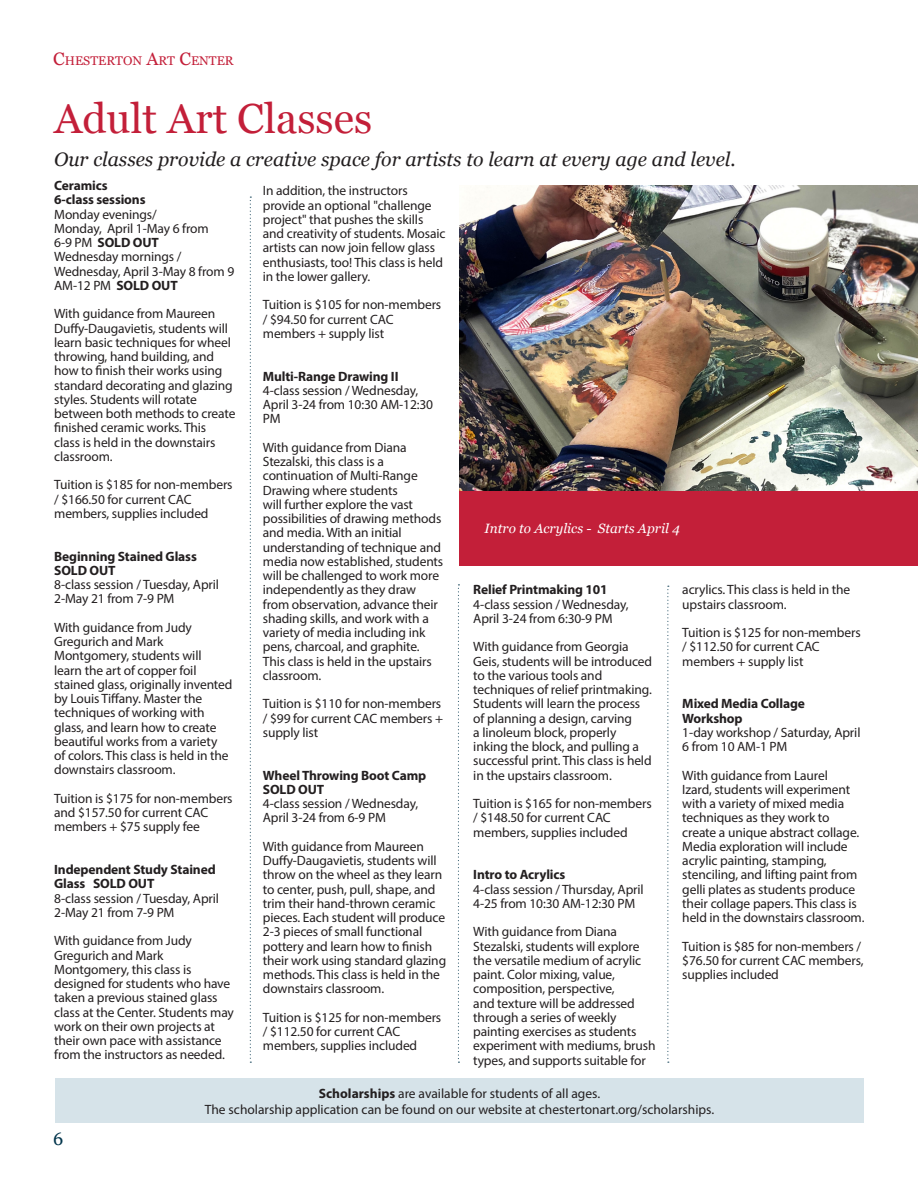
<style>
.page{position:relative;width:918px;height:1188px;background:#fff}
.page>*{position:absolute;margin:0;border:0;box-sizing:border-box;transform-origin:0 0}
.Headline_1{font:42px "Georgia";color:#c31f39}
.t1{font:italic 19.5px "Georgia";color:#231f20}
.t2{font:18px "Georgia";color:#00344b}
.t3{font:13.5px/14.2px "Myriad Pro";letter-spacing:-.01em;color:#231f20}
.t4{font:700 13.5px/14.2px "Myriad Pro";letter-spacing:-.01em;color:#231f20}
.Intro_text{font:italic 13.5px "Georgia";color:#fff}
.t5{font:12.6px "Georgia";color:#c31f39}
.s1{font-size:18px}
.s2{font-weight:400}
.s3{font-weight:700}
</style>
<div class="page">
<svg style="left:250px;top:197px;width:1px;height:866px"></svg>
<svg style="left:458px;top:584px;width:1px;height:479px"></svg>
<svg style="left:667px;top:586px;width:2px;height:477px"></svg>
<img style="left:459px;top:185px;width:458px;height:306px">
<div style="left:459px;top:491px;width:459px;height:75px;background:#c31f39"></div>
<div style="left:55px;top:1078px;width:809px;height:45px;background:#d6e3e9"></div>
<p class="t5" style="left:53px;top:51px;width:182px"><span class="s1">C</span>HESTERTON <span class="s1">A</span>RT <span class="s1">C</span>ENTER</p>
<p class="Headline_1" style="left:54px;top:87px;width:319px">Adult Art Classes</p>
<p class="t1" style="left:54px;top:145px;width:683px">Our classes provide a creative space for artists to learn at every age and level.</p>
<p class="t4" style="left:54px;top:178px;width:55px">Ceramics</p>
<p class="t4" style="left:54px;top:192px;width:93px">6-class sessions</p>
<p class="t3" style="left:54px;top:207px;width:104px">Monday evenings/</p>
<p class="t3" style="left:54px;top:221px;width:156px">Monday, April 1-May 6 from</p>
<p class="t4" style="left:54px;top:235px;width:106px"><span class="s2">6-9 PM</span> SOLD OUT</p>
<p class="t3" style="left:54px;top:250px;width:182px">Wednesday mornings /<br>Wednesday, April 3-May 8 from 9<br>AM-12 PM <span class="s3">SOLD OUT</span></p>
<p class="t3" style="left:54px;top:307px;width:183px">With guidance from Maureen<br>Duffy-Daugavietis, students will learn basic techniques for wheel throwing, hand building, and how to finish their works using standard decorating and glazing styles. Students will rotate between both methods to create finished ceramic works. This class is held in the downstairs classroom.</p>
<p class="t3" style="left:54px;top:478px;width:180px">Tuition is $185 for non-members / $166.50 for current CAC members, supplies included</p>
<p class="t4" style="left:54px;top:549px;width:144px">Beginning Stained Glass<br>SOLD OUT</p>
<p class="t3" style="left:54px;top:577px;width:166px">8-class session / Tuesday, April<br>2-May 21 from 7-9 PM</p>
<p class="t3" style="left:54px;top:620px;width:180px">With guidance from Judy<br>Gregurich and Mark<br>Montgomery, students will learn the art of copper foil stained glass, originally invented by Louis Tiffany. Master the techniques of working with glass, and learn how to create beautiful works from a variety<br>of colors. This class is held in the downstairs classroom.</p>
<p class="t3" style="left:54px;top:791px;width:180px">Tuition is $175 for non-members and $157.50 for current CAC members + $75 supply fee</p>
<p class="t4" style="left:54px;top:862px;width:163px">Independent Study Stained<br>Glass SOLD OUT</p>
<p class="t3" style="left:54px;top:891px;width:166px">8-class session / Tuesday, April<br>2-May 21 from 7-9 PM</p>
<p class="t3" style="left:54px;top:934px;width:181px">With guidance from Judy<br>Gregurich and Mark<br>Montgomery, this class is designed for students who have taken a previous stained glass class at the Center. Students may work on their own projects at their own pace with assistance from the instructors as needed.</p>
<p class="t3" style="left:263px;top:184px;width:184px">In addition, the instructors provide an optional "challenge project" that pushes the skills and creativity of students. Mosaic artists can now join fellow glass enthusiasts, too! This class is held in the lower gallery.</p>
<p class="t3" style="left:263px;top:298px;width:180px">Tuition is $105 for non-members / $94.50 for current CAC members + supply list</p>
<p class="t4" style="left:263px;top:369px;width:137px">Multi-Range Drawing II</p>
<p class="t3" style="left:263px;top:383px;width:172px">4-class session / Wednesday,<br>April 3-24 from 10:30 AM-12:30<br>PM</p>
<p class="t3" style="left:263px;top:440px;width:182px">With guidance from Diana<br>Stezalski, this class is a continuation of Multi-Range<br>Drawing where students<br>will further explore the vast possibilities of drawing methods and media. With an initial understanding of technique and media now established, students will be challenged to work more independently as they draw from observation, advance their shading skills, and work with a variety of media including ink pens, charcoal, and graphite.<br>This class is held in the upstairs classroom.</p>
<p class="t3" style="left:263px;top:697px;width:182px">Tuition is $110 for non-members / $99 for current CAC members + supply list</p>
<p class="t4" style="left:263px;top:768px;width:165px">Wheel Throwing Boot Camp<br>SOLD OUT</p>
<p class="t3" style="left:263px;top:796px;width:157px">4-class session / Wednesday,<br>April 3-24 from 6-9 PM</p>
<p class="t3" style="left:263px;top:839px;width:185px">With guidance from Maureen<br>Duffy-Daugavietis, students will throw on the wheel as they learn to center, push, pull, shape, and trim their hand-thrown ceramic pieces. Each student will produce<br>2-3 pieces of small functional pottery and learn how to finish their work using standard glazing methods. This class is held in the downstairs classroom.</p>
<p class="t3" style="left:263px;top:1010px;width:180px">Tuition is $125 for non-members / $112.50 for current CAC members, supplies included</p>
<p class="Intro_text" style="left:485px;top:519px;width:197px">Intro to Acrylics - Starts April 4</p>
<p class="t4" style="left:473px;top:582px;width:136px">Relief Printmaking 101</p>
<p class="t3" style="left:473px;top:597px;width:157px">4-class session / Wednesday,<br>April 3-24 from 6:30-9 PM</p>
<p class="t3" style="left:473px;top:640px;width:180px">With guidance from Georgia<br>Geis, students will be introduced to the various tools and techniques of relief printmaking.<br>Students will learn the process of planning a design, carving<br>a linoleum block, properly inking the block, and pulling a successful print. This class is held in the upstairs classroom.</p>
<p class="t3" style="left:473px;top:796px;width:180px">Tuition is $165 for non-members / $148.50 for current CAC members, supplies included</p>
<p class="t4" style="left:473px;top:867px;width:93px">Intro to Acrylics</p>
<p class="t3" style="left:473px;top:882px;width:172px">4-class session / Thursday, April<br>4-25 from 10:30 AM-12:30 PM</p>
<p class="t3" style="left:473px;top:925px;width:184px">With guidance from Diana<br>Stezalski, students will explore the versatile medium of acrylic paint. Color mixing, value, composition, perspective,<br>and texture will be addressed through a series of weekly painting exercises as students experiment with mediums, brush types, and supports suitable for</p>
<p class="t3" style="left:682px;top:583px;width:170px">acrylics. This class is held in the upstairs classroom.</p>
<p class="t3" style="left:682px;top:625px;width:180px">Tuition is $125 for non-members / $112.50 for current CAC members + supply list</p>
<p class="t4" style="left:682px;top:696px;width:124px">Mixed Media Collage<br>Workshop</p>
<p class="t3" style="left:682px;top:725px;width:180px">1-day workshop / Saturday, April<br>6 from 10 AM-1 PM</p>
<p class="t3" style="left:682px;top:768px;width:184px">With guidance from Laurel<br>Izard, students will experiment with a variety of mixed media techniques as they work to create a unique abstract collage.<br>Media exploration will include acrylic painting, stamping, stenciling, and lifting paint from gelli plates as students produce their collage papers. This class is held in the downstairs classroom.</p>
<p class="t3" style="left:682px;top:939px;width:183px">Tuition is $85 for non-members / $76.50 for current CAC members, supplies included</p>
<h3 class="t2" style="left:53px;top:1126px;width:12px">6</h3>
<p class="t3" style="left:319px;top:1086px;width:283px"><span class="s3">Scholarships</span> are available for students of all ages.</p>
<p class="t3" style="left:205px;top:1102px;width:511px">The scholarship application can be found on our website at chestertonart.org/scholarships.</p>
</div>
